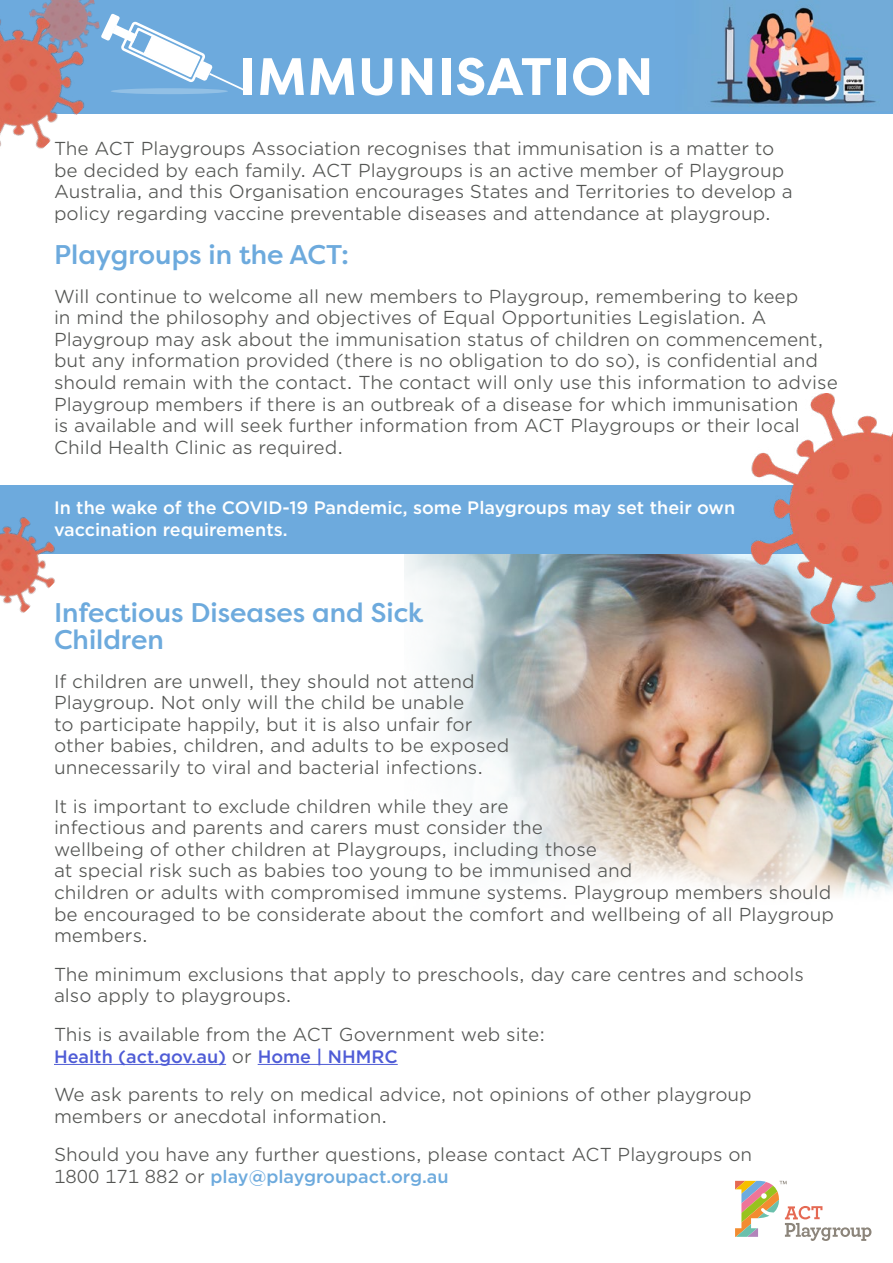
<style>
.page{position:relative;width:893px;height:1263px;background:#fff}
.page>*{position:absolute;margin:0;border:0;box-sizing:border-box;transform-origin:0 0}
.t1{font:700 52.5px "Filson Pro";letter-spacing:.02em;color:#fff}
.t2{font:500 27px/27px "Filson Pro";color:#6daadd}
.t3{font:18px/21.6px "Gotham Office";color:#545553}
.t4{font:500 18px/21.6px "Gotham";color:#fff}
.t5{font:500 18px "Gotham";color:#6daadd}
.t6{font:500 18px "Gotham";color:#4f5cd6}
.s1{font-family:"Gotham Office";font-weight:400;color:#545553}
</style>
<div class="page">
<div style="left:0;top:0;width:893px;height:113px;background:#6daadd"></div>
<img style="left:405px;top:554px;width:487px;height:342px">
<div style="left:0;top:486px;width:893px;height:68px;background:#6daadd"></div>
<hr style="left:54px;top:1064px;width:172px;height:1px;background:#4f5cd6">
<hr style="left:258px;top:1064px;width:140px;height:1px;background:#4f5cd6">
<svg style="left:735px;top:1181px;width:136px;height:60px"></svg>
<svg style="left:109px;top:13px;width:136px;height:80px"></svg>
<img style="left:710px;top:0;width:169px;height:107px">
<div style="left:111px;top:88px;width:117px;height:6px;background:#92c0e5;border-radius:50%"></div>
<img style="left:751px;top:393px;width:142px;height:231px">
<img style="left:0;top:517px;width:55px;height:96px">
<img style="left:0;top:0;width:109px;height:149px">
<h1 class="t1" style="left:239px;top:43px;width:416px">IMMUNISATION</h1>
<p class="t3" style="left:54px;top:137px;width:740px">The ACT Playgroups Association recognises that immunisation is a matter to be decided by each family. ACT Playgroups is an active member of Playgroup Australia, and this Organisation encourages States and Territories to develop a policy regarding vaccine preventable diseases and attendance at playgroup.</p>
<h2 class="t2" style="left:54px;top:240px;width:296px">Playgroups in the ACT:</h2>
<p class="t3" style="left:54px;top:285px;width:785px">Will continue to welcome all new members to Playgroup, remembering to keep<br>in mind the philosophy and objectives of Equal Opportunities Legislation. A Playgroup may ask about the immunisation status of children on commencement, but any information provided (there is no obligation to do so), is confidential and should remain with the contact. The contact will only use this information to advise Playgroup members if there is an outbreak of a disease for which immunisation<br>is available and will seek further information from ACT Playgroups or their local Child Health Clinic as required.</p>
<p class="t4" style="left:54px;top:497px;width:683px">In the wake of the COVID-19 Pandemic, some Playgroups may set their own vaccination requirements.</p>
<h2 class="t2" style="left:54px;top:598px;width:371px">Infectious Diseases and Sick<br>Children</h2>
<p class="t3" style="left:54px;top:670px;width:457px">If children are unwell, they should not attend Playgroup. Not only will the child be unable<br>to participate happily, but it is also unfair for other babies, children, and adults to be exposed unnecessarily to viral and bacterial infections.</p>
<p class="t3" style="left:54px;top:795px;width:782px">It is important to exclude children while they are<br>infectious and parents and carers must consider the<br>wellbeing of other children at Playgroups, including those<br>at special risk such as babies too young to be immunised and<br>children or adults with compromised immune systems. Playgroup members should be encouraged to be considerate about the comfort and wellbeing of all Playgroup members.</p>
<p class="t3" style="left:54px;top:963px;width:751px">The minimum exclusions that apply to preschools, day care centres and schools also apply to playgroups.</p>
<p class="t3" style="left:54px;top:1023px;width:493px">This is available from the ACT Government web site:</p>
<p class="t6" style="left:54px;top:1044px;width:345px">Health (act.gov.au) <span class="s1">or</span> Home | NHMRC</p>
<p class="t3" style="left:54px;top:1083px;width:699px">We ask parents to rely on medical advice, not opinions of other playgroup members or anecdotal information.</p>
<p class="t3" style="left:54px;top:1143px;width:700px">Should you have any further questions, please contact ACT Playgroups on</p>
<p class="t5" style="left:54px;top:1165px;width:396px"><span class="s1">1800 171 882 or</span> play@playgroupact.org.au</p>
</div>
